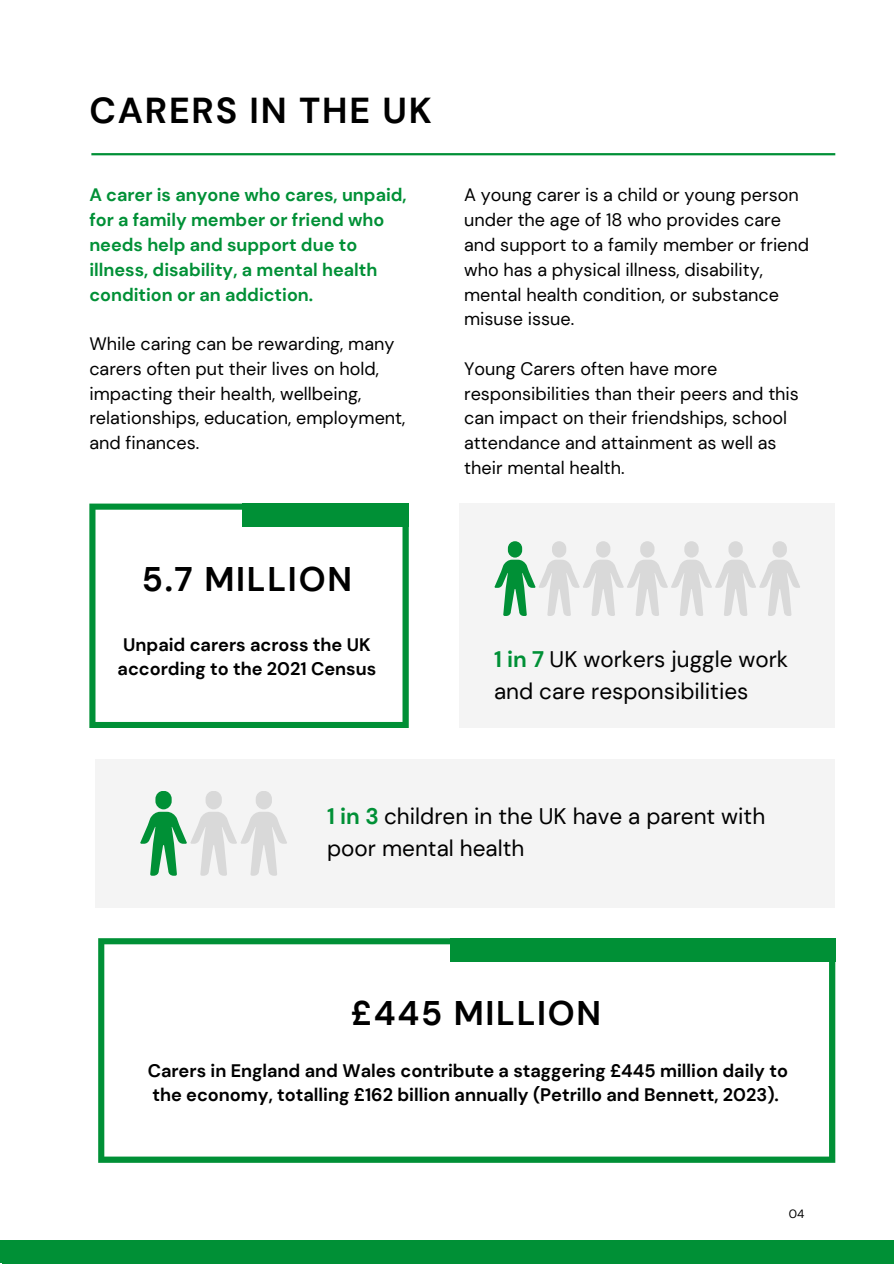
<style>
.page{position:relative;width:894px;height:1264px;background:#fff}
.page>*{position:absolute;margin:0;border:0;box-sizing:border-box;transform-origin:0 0}
.t1{font:700 36px "DM Sans";letter-spacing:.05em;color:#000}
.t2{font:700 34.05px "DM Sans";letter-spacing:.05em;color:#000}
.t3{font:22.5px/31.5px "DM Sans";color:#000}
.t4{font:700 18.15px/24.8px "DM Sans";color:#000;text-align:center}
.t5{font:18px/24.8px "DM Sans";color:#000}
.t6{font:700 18px/24.8px "DM Sans";color:#009036}
.t7{font:12px "DM Sans";color:#000}
.s1{font-weight:700;color:#009036}
</style>
<div class="page">
<div style="left:459px;top:503px;width:375px;height:225px;background:#f4f4f4"></div>
<svg style="left:494px;top:541px;width:262px;height:75px"></svg>
<svg style="left:89px;top:503px;width:319px;height:225px"></svg>
<div style="left:242px;top:503px;width:166px;height:24px;background:#009036"></div>
<svg style="left:98px;top:938px;width:737px;height:224px"></svg>
<div style="left:450px;top:938px;width:385px;height:23px;background:#009036"></div>
<div style="left:96px;top:759px;width:739px;height:148px;background:#f4f4f4"></div>
<svg style="left:140px;top:791px;width:147px;height:84px"></svg>
<hr style="left:91px;top:153px;width:744px;height:2px;background:#009036">
<div style="left:0;top:1240px;width:893px;height:22px;background:#009036"></div>
<div style="left:2px;top:1258px;width:891px;height:5px;background:#009036"></div>
<h1 class="t1" style="left:89px;top:87px;width:344px">CARERS IN THE UK</h1>
<p class="t6" style="left:89px;top:183px;width:319px">A carer is anyone who cares, unpaid, for a family member or friend who needs help and support due to illness, disability, a mental health condition or an addiction.</p>
<p class="t5" style="left:89px;top:331px;width:317px">While caring can be rewarding, many carers often put their lives on hold, impacting their health, wellbeing, relationships, education, employment, and finances.</p>
<p class="t5" style="left:464px;top:183px;width:346px">A young carer is a child or young person under the age of 18 who provides care and support to a family member or friend who has a physical illness, disability, mental health condition, or substance misuse issue.</p>
<p class="t5" style="left:464px;top:356px;width:336px">Young Carers often have more responsibilities than their peers and this can impact on their friendships, school attendance and attainment as well as their mental health.</p>
<h2 class="t2" style="left:142px;top:557px;width:211px">5.7 MILLION</h2>
<p class="t4" style="left:117px;top:632px;width:260px">Unpaid carers across the UK according to the 2021 Census</p>
<p class="t3" style="left:494px;top:643px;width:296px"><span class="s1">1 in 7</span> UK workers juggle work and care responsibilities</p>
<p class="t3" style="left:327px;top:800px;width:439px"><span class="s1">1 in 3</span> children in the UK have a parent with poor mental health</p>
<h2 class="t2" style="left:351px;top:991px;width:252px">£445 MILLION</h2>
<p class="t4" style="left:148px;top:1057px;width:641px;text-align:left">Carers in England and Wales contribute a staggering £445 million daily to the economy, totalling £162 billion annually (Petrillo and Bennett, 2023).</p>
<p class="t7" style="left:788px;top:1206px;width:17px">04</p>
</div>
